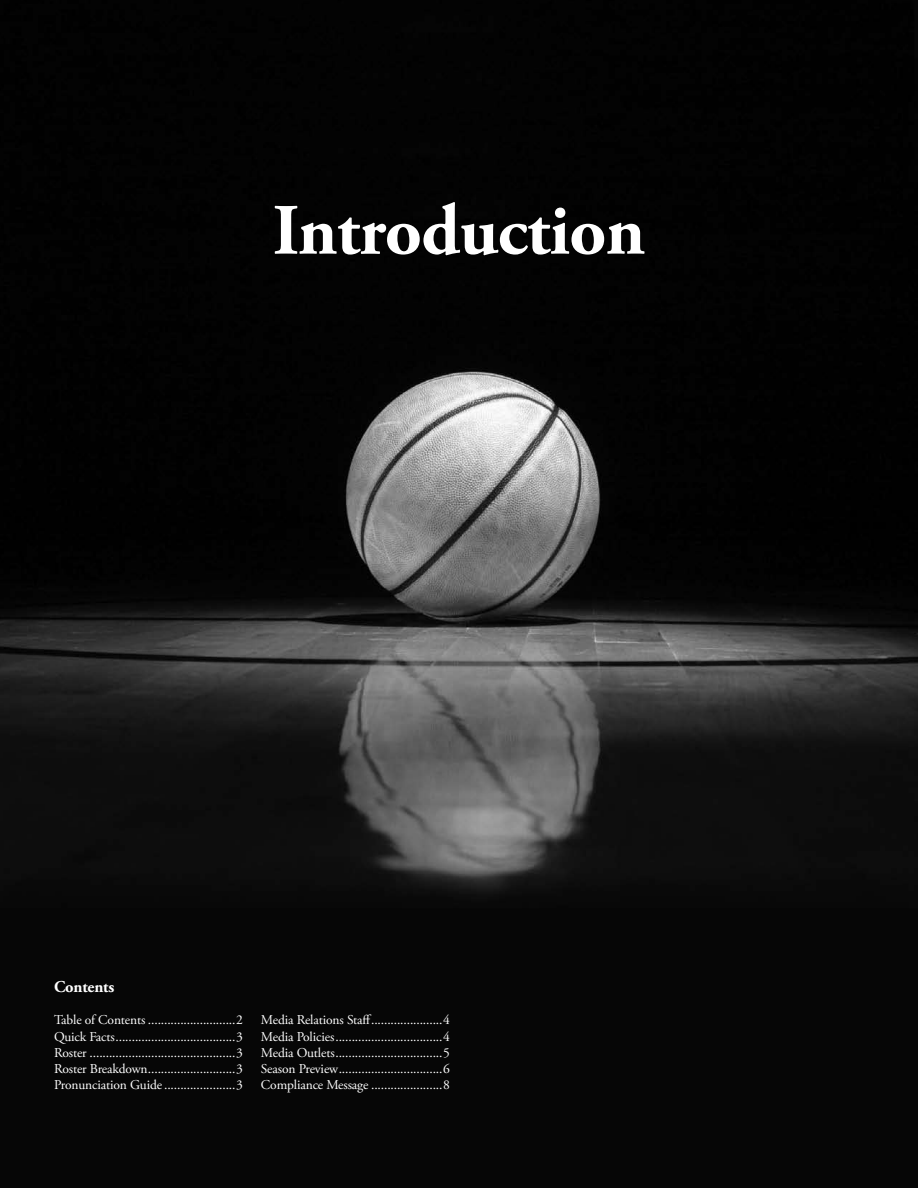
<style>
.page{position:relative;width:918px;height:1188px;background:#fff}
.page>*{position:absolute;margin:0;border:0;box-sizing:border-box;transform-origin:0 0}
.t1{font:700 72px "Adobe Garamond Pro";letter-spacing:-.01em;color:#fff}
.t2{font:700 16.5px "Adobe Garamond Pro";letter-spacing:-.01em;color:#fff}
.t3{font:13.5px/16.2px "Adobe Garamond Pro";letter-spacing:-.01em;color:#fff;text-align:justify}
</style>
<div class="page">
<img style="left:0;top:0;width:918px;height:1188px">
<h1 class="t1" style="left:273px;top:189px;width:374px">Introduction</h1>
<p class="t2" style="left:54px;top:977px;width:62px">Contents</p>
<p class="t3" style="left:54px;top:1013px;width:190px">Table of Contents ...........................2<br>Quick Facts.....................................3<br>Roster .............................................3<br>Roster Breakdown...........................3<br>Pronunciation Guide ......................3</p>
<p class="t3" style="left:261px;top:1013px;width:190px">Media Relations Staff......................4<br>Media Policies.................................4<br>Media Outlets.................................5<br>Season Preview................................6<br>Compliance Message ......................8</p>
</div>
